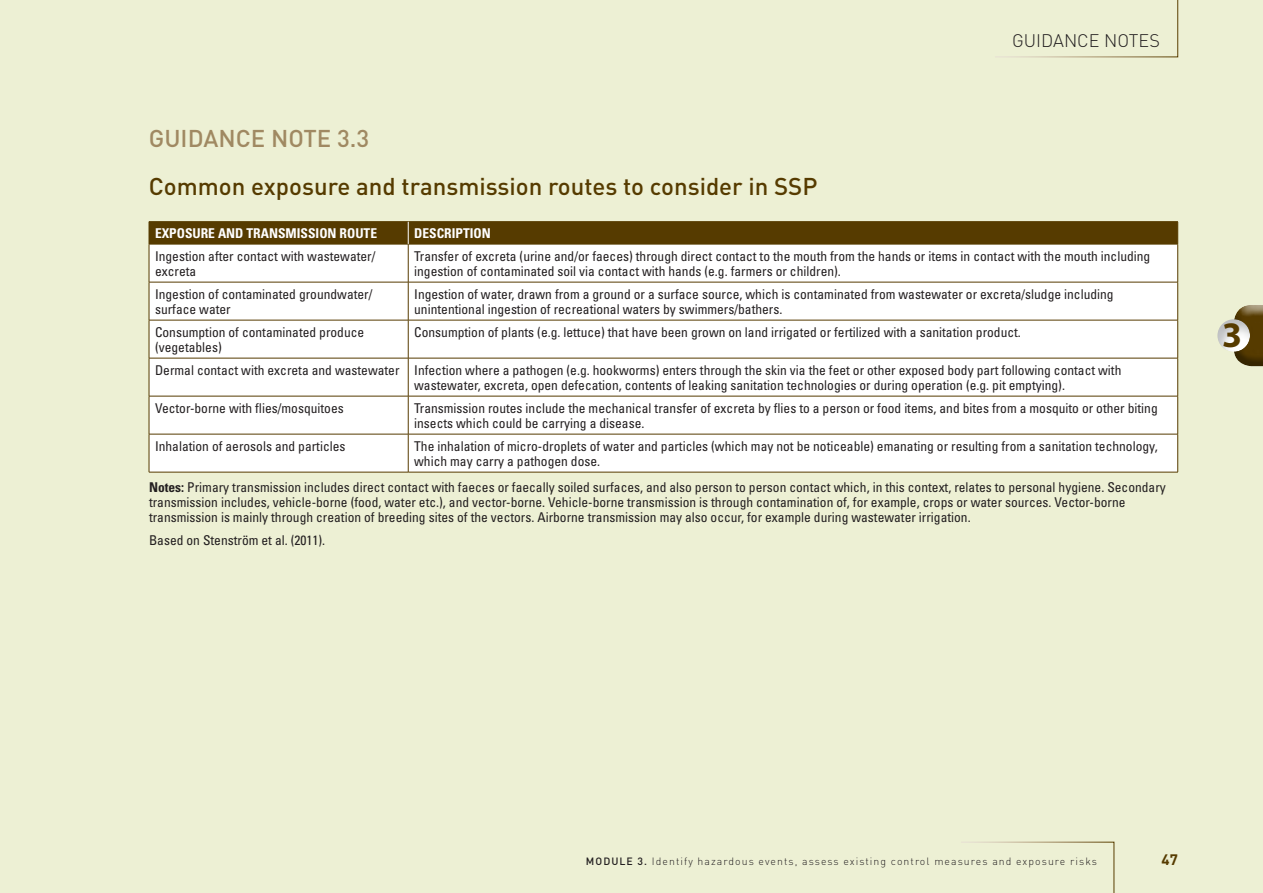
<style>
.page{position:relative;width:1263px;height:893px;background:#edf0d4}
.page>*{position:absolute;margin:0;border:0;box-sizing:border-box;transform-origin:0 0}
.t1{font:700 36px "Myriad Pro";color:#563b00}
.t2{font:500 24px "DIN";color:#563b00}
.t3{font:500 24px "DIN";color:#a08962}
.t4{font:300 18px "DIN";color:#231f20}
.t5{font:700 15px "DIN";color:#563b00}
.t6{font:condensed 13.5px/15px "Univers";color:#231f20}
.t7{font:700 condensed 13.5px "Univers";color:#fff}
.t8{font:300 10.5px "DIN";letter-spacing:.1em;color:#231f20}
.s1{font-weight:700}
.s2{font-weight:500}
</style>
<div class="page">
<div style="left:1233px;top:305px;width:30px;height:58px;background:#fff;opacity:.75"></div>
<div style="left:1233px;top:308px;width:30px;height:61px;background:#808285;opacity:.75"></div>
<div style="left:1215px;top:318px;width:36px;height:36px;background:#a7a9ac;opacity:.75"></div>
<div style="left:150px;top:245px;width:1027px;height:227px;background:#fff"></div>
<hr style="left:149px;top:221px;width:259px;height:1px;background:#563b00">
<hr style="left:408px;top:221px;width:770px;height:1px;background:#563b00">
<hr style="left:149px;top:244px;width:259px;height:1px;background:#563b00">
<hr style="left:149px;top:244px;width:1px;height:38px;background:#563b00">
<hr style="left:408px;top:244px;width:770px;height:1px;background:#563b00">
<hr style="left:408px;top:244px;width:1px;height:38px;background:#563b00">
<hr style="left:1177px;top:244px;width:1px;height:38px;background:#563b00">
<hr style="left:149px;top:282px;width:259px;height:1px;background:#563b00">
<hr style="left:149px;top:282px;width:1px;height:38px;background:#563b00">
<hr style="left:408px;top:282px;width:770px;height:1px;background:#563b00">
<hr style="left:408px;top:282px;width:1px;height:38px;background:#563b00">
<hr style="left:1177px;top:282px;width:1px;height:38px;background:#563b00">
<hr style="left:149px;top:320px;width:259px;height:1px;background:#563b00">
<hr style="left:149px;top:320px;width:1px;height:38px;background:#563b00">
<hr style="left:408px;top:320px;width:770px;height:1px;background:#563b00">
<hr style="left:408px;top:320px;width:1px;height:38px;background:#563b00">
<hr style="left:1177px;top:320px;width:1px;height:38px;background:#563b00">
<hr style="left:149px;top:358px;width:259px;height:1px;background:#563b00">
<hr style="left:149px;top:358px;width:1px;height:38px;background:#563b00">
<hr style="left:408px;top:358px;width:770px;height:1px;background:#563b00">
<hr style="left:408px;top:358px;width:1px;height:38px;background:#563b00">
<hr style="left:1177px;top:358px;width:1px;height:38px;background:#563b00">
<hr style="left:149px;top:396px;width:259px;height:1px;background:#563b00">
<hr style="left:149px;top:396px;width:1px;height:38px;background:#563b00">
<hr style="left:408px;top:396px;width:770px;height:1px;background:#563b00">
<hr style="left:408px;top:396px;width:1px;height:38px;background:#563b00">
<hr style="left:1177px;top:396px;width:1px;height:38px;background:#563b00">
<hr style="left:149px;top:434px;width:259px;height:1px;background:#563b00">
<hr style="left:149px;top:434px;width:1px;height:38px;background:#563b00">
<hr style="left:408px;top:434px;width:770px;height:1px;background:#563b00">
<hr style="left:408px;top:434px;width:1px;height:38px;background:#563b00">
<hr style="left:1177px;top:434px;width:1px;height:38px;background:#563b00">
<hr style="left:149px;top:472px;width:259px;height:1px;background:#563b00">
<hr style="left:408px;top:472px;width:770px;height:1px;background:#563b00">
<div style="left:149px;top:222px;width:1029px;height:22px;background:#563b00"></div>
<svg style="left:961px;top:842px;width:153px;height:51px"></svg>
<svg style="left:996px;top:0;width:182px;height:57px"></svg>
<h3 class="t4" style="left:1012px;top:30px;width:149px">GUIDANCE NOTES</h3>
<h2 class="t3" style="left:149px;top:123px;width:222px">GUIDANCE NOTE 3.3</h2>
<h2 class="t2" style="left:149px;top:171px;width:670px">Common exposure and transmission routes to consider in SSP</h2>
<p class="t7" style="left:155px;top:225px;width:224px">EXPOSURE AND TRANSMISSION ROUTE</p>
<p class="t7" style="left:414px;top:225px;width:78px">DESCRIPTION</p>
<p class="t6" style="left:155px;top:248px;width:222px">Ingestion after contact with wastewater/ excreta</p>
<p class="t6" style="left:414px;top:248px;width:738px">Transfer of excreta (urine and/or faeces) through direct contact to the mouth from the hands or items in contact with the mouth including ingestion of contaminated soil via contact with hands (e.g. farmers or children).</p>
<p class="t6" style="left:155px;top:286px;width:219px">Ingestion of contaminated groundwater/ surface water</p>
<p class="t6" style="left:414px;top:286px;width:701px">Ingestion of water, drawn from a ground or a surface source, which is contaminated from wastewater or excreta/sludge including unintentional ingestion of recreational waters by swimmers/bathers.</p>
<p class="t6" style="left:155px;top:324px;width:211px">Consumption of contaminated produce (vegetables)</p>
<p class="t6" style="left:414px;top:324px;width:608px">Consumption of plants (e.g. lettuce) that have been grown on land irrigated or fertilized with a sanitation product.</p>
<p class="t6" style="left:414px;top:362px;width:709px;text-indent:-259px">Dermal contact with excreta and wastewater Infection where a pathogen (e.g. hookworms) enters through the skin via the feet or other exposed body part following contact with wastewater, excreta, open defecation, contents of leaking sanitation technologies or during operation (e.g. pit emptying).</p>
<p class="t6" style="left:155px;top:400px;width:190px">Vector-borne with flies/mosquitoes</p>
<p class="t6" style="left:414px;top:400px;width:745px">Transmission routes include the mechanical transfer of excreta by flies to a person or food items, and bites from a mosquito or other biting insects which could be carrying a disease.</p>
<p class="t6" style="left:155px;top:438px;width:192px">Inhalation of aerosols and particles</p>
<p class="t6" style="left:414px;top:438px;width:745px">The inhalation of micro-droplets of water and particles (which may not be noticeable) emanating or resulting from a sanitation technology, which may carry a pathogen dose.</p>
<p class="t6" style="left:149px;top:479px;width:1018px"><span class="s1">Notes:</span> Primary transmission includes direct contact with faeces or faecally soiled surfaces, and also person to person contact which, in this context, relates to personal hygiene. Secondary transmission includes, vehicle-borne (food, water etc.), and vector-borne. Vehicle-borne transmission is through contamination of, for example, crops or water sources. Vector-borne transmission is mainly through creation of breeding sites of the vectors. Airborne transmission may also occur, for example during wastewater irrigation.</p>
<p class="t6" style="left:149px;top:532px;width:178px">Based on Stenström et al. (2011).</p>
<h1 class="t1" style="left:1222px;top:315px;width:21px">3</h1>
<p class="t8" style="left:586px;top:855px;width:513px"><span class="s2">MODULE 3.</span> Identify hazardous events, assess existing control measures and exposure risks</p>
<p class="t5" style="left:1162px;top:850px;width:18px">47</p>
</div>
